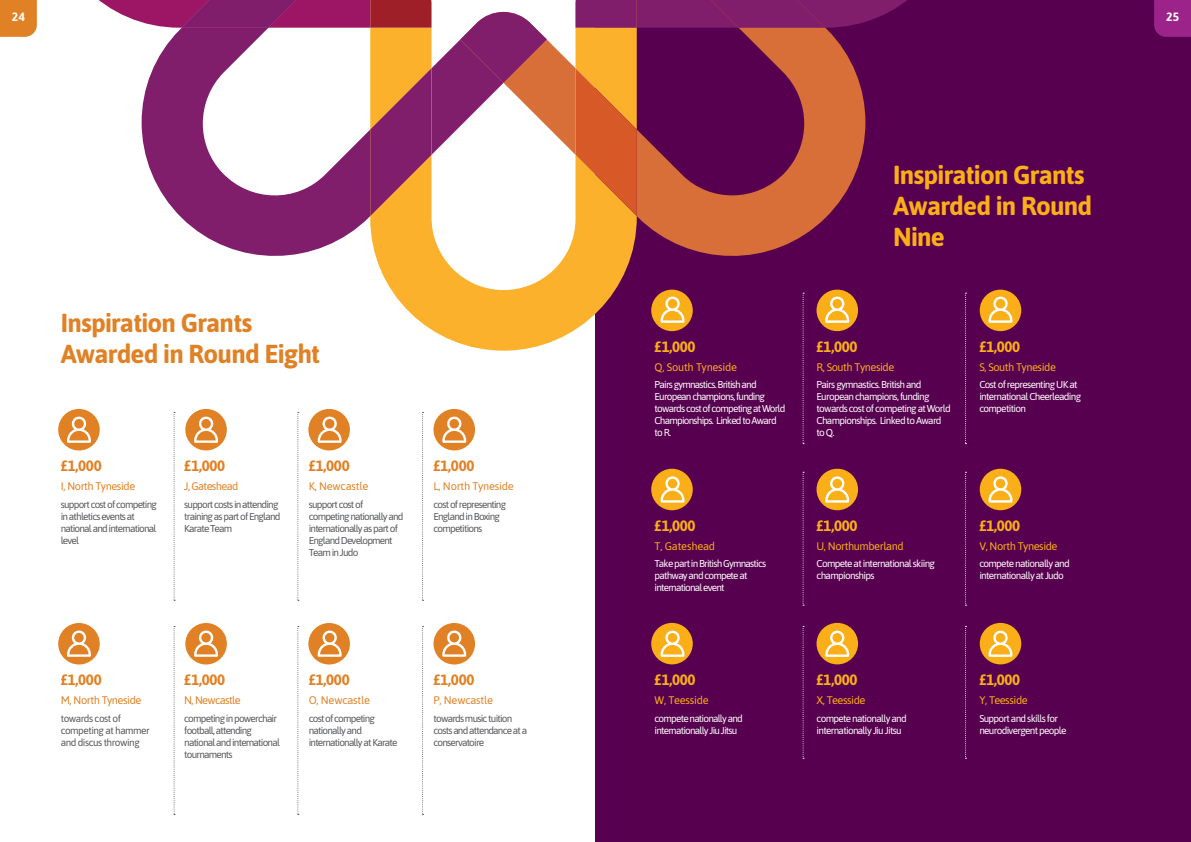
<style>
.page{position:relative;width:1191px;height:842px;background:#fff}
.page>*{position:absolute;margin:0;border:0;box-sizing:border-box;transform-origin:0 0}
.t1{font:700 26px/31.2px "Asap";letter-spacing:-.03em;color:#e18125}
.t2{font:700 26px/31.2px "Asap";letter-spacing:-.03em;color:#faaf18}
.t3{font:700 15px "Asap";letter-spacing:-.02em;color:#faaf18}
.t4{font:700 15px "Asap";letter-spacing:-.02em;color:#e18125}
.t5{font:700 12px "Asap";color:#fff}
.t6{font:11px "Asap";letter-spacing:-.04em;color:#faaf18}
.t7{font:11px "Asap";letter-spacing:-.02em;color:#e18125}
.t8{font:11px "Asap";letter-spacing:-.02em;color:#faaf18}
.t9{font:11px "Asap";letter-spacing:-.04em;color:#e18125}
.t10{font:11px "Asap";letter-spacing:-.06em;color:#e18125}
.t11{font:10px/12px "Asap";letter-spacing:-.07em;color:#fff}
.t12{font:10px/12px "Asap";letter-spacing:-.08em;color:#57585a}
.t13{font:10px/12px "Asap";letter-spacing:-.05em;color:#57585a}
</style>
<div class="page">
<div style="left:595px;top:0;width:596px;height:842px;background:#57004f"></div>
<svg style="left:380px;top:269px;width:246px;height:81px;fill:#fbb12b"></svg>
<svg style="left:142px;top:0;width:361px;height:269px"></svg>
<svg style="left:370px;top:68px;width:61px;height:148px"></svg>
<svg style="left:99px;top:0;width:332px;height:28px"></svg>
<svg style="left:503px;top:11px;width:362px;height:258px"></svg>
<svg style="left:575px;top:68px;width:62px;height:148px"></svg>
<svg style="left:575px;top:0;width:332px;height:28px"></svg>
<svg style="left:460px;top:12px;width:87px;height:71px"></svg>
<svg style="left:174px;top:412px;width:1px;height:189px"></svg>
<svg style="left:297px;top:412px;width:2px;height:189px"></svg>
<svg style="left:422px;top:412px;width:1px;height:189px"></svg>
<div style="left:58px;top:409px;width:42px;height:41px;background:#e18125;border-radius:50%"></div>
<div style="left:185px;top:409px;width:42px;height:41px;background:#e18125;border-radius:50%"></div>
<div style="left:308px;top:409px;width:42px;height:41px;background:#e18125;border-radius:50%"></div>
<div style="left:433px;top:409px;width:42px;height:41px;background:#e18125;border-radius:50%"></div>
<svg style="left:174px;top:626px;width:1px;height:189px"></svg>
<svg style="left:297px;top:626px;width:2px;height:189px"></svg>
<svg style="left:422px;top:626px;width:1px;height:189px"></svg>
<div style="left:58px;top:623px;width:42px;height:41px;background:#e18125;border-radius:50%"></div>
<div style="left:185px;top:623px;width:42px;height:41px;background:#e18125;border-radius:50%"></div>
<div style="left:308px;top:623px;width:42px;height:41px;background:#e18125;border-radius:50%"></div>
<div style="left:433px;top:623px;width:42px;height:41px;background:#e18125;border-radius:50%"></div>
<svg style="left:802px;top:293px;width:2px;height:151px"></svg>
<svg style="left:965px;top:293px;width:1px;height:151px"></svg>
<div style="left:651px;top:290px;width:42px;height:41px;background:#faaf18;border-radius:50%"></div>
<div style="left:816px;top:290px;width:42px;height:41px;background:#faaf18;border-radius:50%"></div>
<div style="left:979px;top:290px;width:42px;height:41px;background:#faaf18;border-radius:50%"></div>
<svg style="left:802px;top:472px;width:2px;height:134px"></svg>
<svg style="left:965px;top:472px;width:1px;height:134px"></svg>
<div style="left:651px;top:469px;width:42px;height:41px;background:#faaf18;border-radius:50%"></div>
<div style="left:816px;top:469px;width:42px;height:41px;background:#faaf18;border-radius:50%"></div>
<div style="left:979px;top:469px;width:42px;height:41px;background:#faaf18;border-radius:50%"></div>
<svg style="left:802px;top:626px;width:2px;height:133px"></svg>
<svg style="left:965px;top:626px;width:1px;height:133px"></svg>
<div style="left:651px;top:623px;width:42px;height:41px;background:#faaf18;border-radius:50%"></div>
<div style="left:816px;top:623px;width:42px;height:41px;background:#faaf18;border-radius:50%"></div>
<div style="left:979px;top:623px;width:42px;height:41px;background:#faaf18;border-radius:50%"></div>
<svg style="left:0;top:0;width:37px;height:37px"></svg>
<svg style="left:1154px;top:0;width:37px;height:37px"></svg>
<svg style="left:67px;top:416px;width:24px;height:27px"></svg>
<svg style="left:194px;top:416px;width:24px;height:27px"></svg>
<svg style="left:318px;top:416px;width:23px;height:27px"></svg>
<svg style="left:442px;top:416px;width:24px;height:27px"></svg>
<svg style="left:67px;top:630px;width:24px;height:27px"></svg>
<svg style="left:194px;top:630px;width:24px;height:27px"></svg>
<svg style="left:318px;top:630px;width:23px;height:27px"></svg>
<svg style="left:442px;top:630px;width:24px;height:27px"></svg>
<svg style="left:660px;top:296px;width:24px;height:27px"></svg>
<svg style="left:825px;top:296px;width:24px;height:27px"></svg>
<svg style="left:988px;top:296px;width:24px;height:27px"></svg>
<svg style="left:660px;top:476px;width:24px;height:27px"></svg>
<svg style="left:825px;top:476px;width:24px;height:27px"></svg>
<svg style="left:988px;top:476px;width:24px;height:27px"></svg>
<svg style="left:660px;top:630px;width:24px;height:27px"></svg>
<svg style="left:825px;top:630px;width:24px;height:27px"></svg>
<svg style="left:988px;top:630px;width:24px;height:27px"></svg>
<p class="t5" style="left:12px;top:8px;width:15px">24</p>
<p class="t5" style="left:1166px;top:8px;width:15px">25</p>
<h1 class="t1" style="left:61px;top:306px;width:261px">Inspiration Grants<br>Awarded in Round Eight</h1>
<h2 class="t4" style="left:61px;top:455px;width:42px">£1,000</h2>
<p class="t9" style="left:61px;top:478px;width:76px">I, North Tyneside</p>
<p class="t12" style="left:61px;top:498px;width:98px">support cost of competing in athletics events at national and international level</p>
<h2 class="t4" style="left:184px;top:455px;width:42px">£1,000</h2>
<p class="t10" style="left:184px;top:478px;width:55px">J, Gateshead</p>
<p class="t12" style="left:184px;top:498px;width:98px">support costs in attending training as part of England<br>Karate Team</p>
<h2 class="t4" style="left:309px;top:455px;width:42px">£1,000</h2>
<p class="t7" style="left:309px;top:478px;width:61px">K, Newcastle</p>
<p class="t12" style="left:309px;top:498px;width:96px">support cost of competing nationally and internationally as part of<br>England Development<br>Team in Judo</p>
<h2 class="t4" style="left:433px;top:455px;width:42px">£1,000</h2>
<p class="t7" style="left:433px;top:478px;width:82px">L, North Tyneside</p>
<p class="t12" style="left:433px;top:498px;width:74px">cost of representing<br>England in Boxing competitions</p>
<h2 class="t4" style="left:61px;top:669px;width:42px">£1,000</h2>
<p class="t9" style="left:61px;top:692px;width:82px">M, North Tyneside</p>
<p class="t13" style="left:61px;top:712px;width:91px">towards cost of competing at hammer and discus throwing</p>
<h2 class="t4" style="left:184px;top:669px;width:42px">£1,000</h2>
<p class="t10" style="left:184px;top:692px;width:58px">N, Newcastle</p>
<p class="t12" style="left:184px;top:712px;width:97px">competing in powerchair football, attending national and international tournaments</p>
<h2 class="t4" style="left:309px;top:669px;width:42px">£1,000</h2>
<p class="t7" style="left:309px;top:692px;width:63px">O, Newcastle</p>
<p class="t12" style="left:309px;top:712px;width:90px">cost of competing nationally and internationally at Karate</p>
<h2 class="t4" style="left:433px;top:669px;width:42px">£1,000</h2>
<p class="t7" style="left:433px;top:692px;width:61px">P, Newcastle</p>
<p class="t12" style="left:433px;top:712px;width:95px">towards music tuition costs and attendance at a conservatoire</p>
<h1 class="t2" style="left:893px;top:158px;width:200px">Inspiration Grants<br>Awarded in Round<br>Nine</h1>
<h2 class="t3" style="left:654px;top:336px;width:42px">£1,000</h2>
<p class="t8" style="left:654px;top:359px;width:84px">Q, South Tyneside</p>
<p class="t11" style="left:654px;top:378px;width:132px">Pairs gymnastics. British and<br>European champions, funding towards cost of competing at World<br>Championships. Linked to Award to R.</p>
<h2 class="t3" style="left:816px;top:336px;width:42px">£1,000</h2>
<p class="t6" style="left:816px;top:359px;width:79px">R, South Tyneside</p>
<p class="t11" style="left:816px;top:378px;width:136px">Pairs gymnastics. British and<br>European champions, funding towards cost of competing at World<br>Championships. Linked to Award to Q.</p>
<h2 class="t3" style="left:979px;top:336px;width:42px">£1,000</h2>
<p class="t6" style="left:979px;top:359px;width:78px">S, South Tyneside</p>
<p class="t11" style="left:979px;top:378px;width:103px">Cost of representing UK at international Cheerleading competition</p>
<h2 class="t3" style="left:654px;top:515px;width:42px">£1,000</h2>
<p class="t8" style="left:654px;top:538px;width:62px">T, Gateshead</p>
<p class="t11" style="left:654px;top:557px;width:113px">Take part in British Gymnastics pathway and compete at international event</p>
<h2 class="t3" style="left:816px;top:515px;width:42px">£1,000</h2>
<p class="t6" style="left:816px;top:538px;width:89px">U, Northumberland</p>
<p class="t11" style="left:816px;top:557px;width:120px">Compete at international skiing championships</p>
<h2 class="t3" style="left:979px;top:515px;width:42px">£1,000</h2>
<p class="t6" style="left:979px;top:538px;width:80px">V, North Tyneside</p>
<p class="t11" style="left:979px;top:557px;width:92px">compete nationally and internationally at Judo</p>
<h2 class="t3" style="left:654px;top:669px;width:42px">£1,000</h2>
<p class="t8" style="left:654px;top:692px;width:56px">W, Teesside</p>
<p class="t11" style="left:654px;top:712px;width:90px">compete nationally and internationally Jiu Jitsu</p>
<h2 class="t3" style="left:816px;top:669px;width:42px">£1,000</h2>
<p class="t6" style="left:816px;top:692px;width:50px">X, Teesside</p>
<p class="t11" style="left:816px;top:712px;width:92px">compete nationally and internationally Jiu Jitsu</p>
<h2 class="t3" style="left:979px;top:669px;width:42px">£1,000</h2>
<p class="t6" style="left:979px;top:692px;width:50px">Y, Teesside</p>
<p class="t11" style="left:979px;top:712px;width:89px">Support and skills for neurodivergent people</p>
</div>
